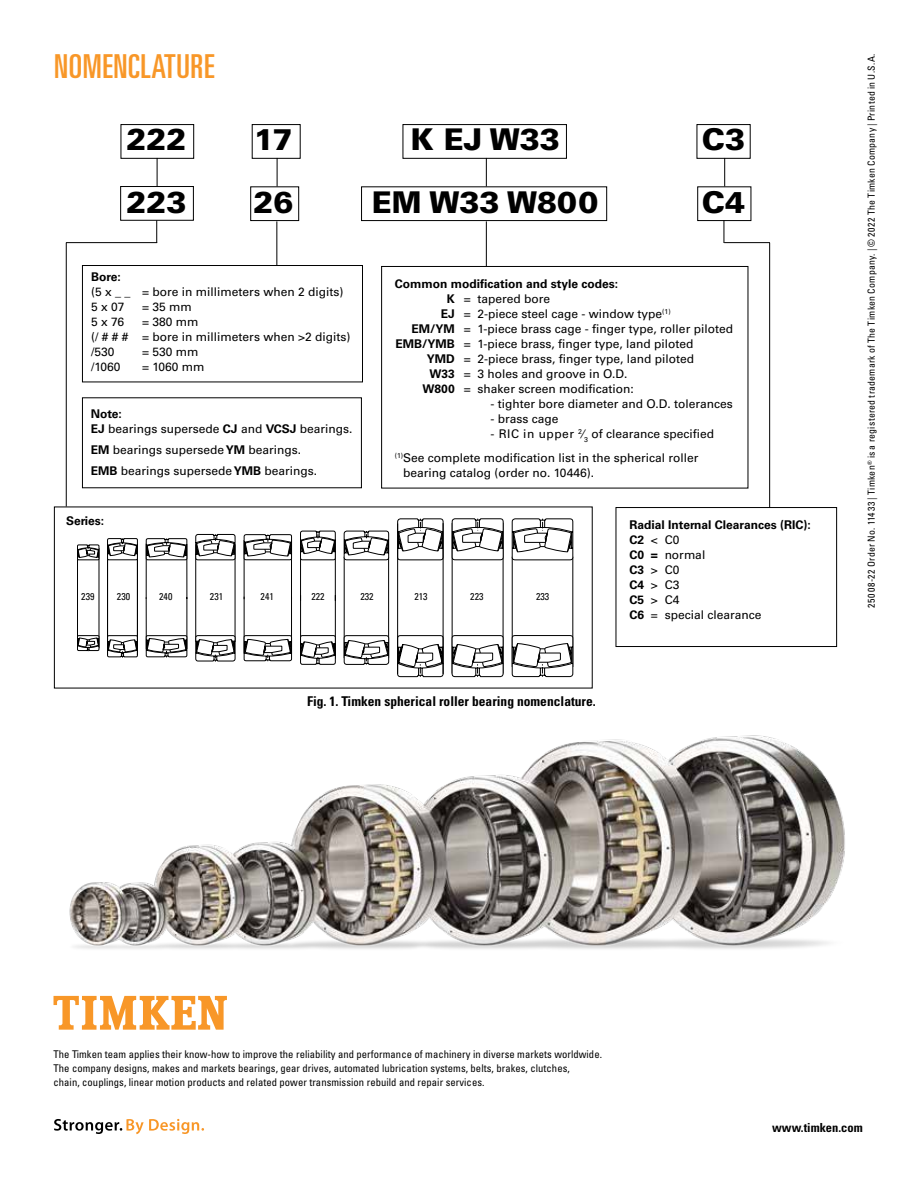
<style>
.page{position:relative;width:918px;height:1188px;background:#fff}
.page>*{position:absolute;margin:0;border:0;box-sizing:border-box;transform-origin:0 0}
.t1{font:ultra-condensed 33px "Univers LT Std";letter-spacing:.02em;color:#f89728}
.t2{font:900 30px "Univers LT Std";color:#000}
.t3{font:700 condensed 13.5px "Univers LT Std";color:#000}
.t4{font:700 condensed 12.45px "Univers LT Std";color:#000}
.t5{font:12px/15px "Univers LT Std";color:#000}
.t6{font:700 12px/15px "Univers LT Std";color:#000}
.t7{font:condensed 10.65px/14.2px "Univers LT Std";letter-spacing:.005em;color:#000}
.t8{font:condensed 9.9px "Univers LT Std";color:#000}
.t9{font:700 condensed 9.9px "Univers LT Std";color:#000}
.t10{font:condensed 9.75px "Univers LT Std";letter-spacing:.03em;color:#000}
.s1{font-weight:700}
.s2{font-weight:400}
</style>
<div class="page">
<svg style="left:54px;top:996px;width:173px;height:34px"></svg>
<svg style="left:54px;top:1119px;width:150px;height:15px"></svg>
<div style="left:121px;top:124px;width:73px;height:35px;border:1px solid #000"></div>
<div style="left:120px;top:186px;width:74px;height:35px;border:1px solid #000"></div>
<div style="left:252px;top:124px;width:49px;height:35px;border:1px solid #000"></div>
<div style="left:250px;top:186px;width:49px;height:35px;border:1px solid #000"></div>
<div style="left:361px;top:186px;width:246px;height:35px;border:1px solid #000"></div>
<div style="left:403px;top:124px;width:164px;height:35px;border:1px solid #000"></div>
<div style="left:697px;top:124px;width:54px;height:35px;border:1px solid #000"></div>
<div style="left:697px;top:186px;width:54px;height:35px;border:1px solid #000"></div>
<svg style="left:724px;top:158px;width:1px;height:28px"></svg>
<svg style="left:724px;top:220px;width:1px;height:22px"></svg>
<svg style="left:486px;top:158px;width:1px;height:28px"></svg>
<hr style="left:486px;top:221px;width:1px;height:46px;background:#000">
<svg style="left:277px;top:158px;width:1px;height:28px"></svg>
<hr style="left:724px;top:242px;width:46px;height:1px;background:#000">
<svg style="left:156px;top:220px;width:1px;height:22px"></svg>
<hr style="left:66px;top:242px;width:91px;height:1px;background:#000">
<hr style="left:66px;top:243px;width:1px;height:264px;background:#000">
<hr style="left:769px;top:243px;width:1px;height:297px;background:#000">
<svg style="left:157px;top:158px;width:1px;height:28px"></svg>
<hr style="left:276px;top:221px;width:1px;height:44px;background:#000">
<div style="left:381px;top:266px;width:367px;height:222px;border:1px solid #000"></div>
<img style="left:69px;top:735px;width:776px;height:214px">
<div style="left:82px;top:265px;width:281px;height:117px;border:1px solid #000"></div>
<svg style="left:107px;top:634px;width:31px;height:24px"></svg>
<hr style="left:107px;top:550px;width:1px;height:105px;background:#000">
<hr style="left:137px;top:550px;width:1px;height:105px;background:#000">
<svg style="left:107px;top:538px;width:31px;height:24px"></svg>
<hr style="left:195px;top:544px;width:1px;height:98px;background:#000">
<hr style="left:235px;top:544px;width:1px;height:98px;background:#000">
<svg style="left:195px;top:534px;width:41px;height:27px"></svg>
<svg style="left:195px;top:635px;width:41px;height:27px"></svg>
<hr style="left:388px;top:557px;width:1px;height:101px;background:#000">
<hr style="left:344px;top:557px;width:1px;height:101px;background:#000">
<svg style="left:343px;top:530px;width:47px;height:31px"></svg>
<svg style="left:343px;top:635px;width:47px;height:30px"></svg>
<hr style="left:77px;top:548px;width:1px;height:100px;background:#000">
<hr style="left:99px;top:548px;width:1px;height:100px;background:#000">
<svg style="left:77px;top:632px;width:23px;height:19px"></svg>
<svg style="left:77px;top:544px;width:23px;height:20px"></svg>
<hr style="left:146px;top:544px;width:1px;height:55px;background:#000">
<hr style="left:186px;top:544px;width:1px;height:55px;background:#000">
<hr style="left:186px;top:597px;width:1px;height:52px;background:#000">
<hr style="left:146px;top:597px;width:1px;height:52px;background:#000">
<svg style="left:145px;top:538px;width:43px;height:25px"></svg>
<svg style="left:145px;top:632px;width:43px;height:26px"></svg>
<hr style="left:244px;top:540px;width:1px;height:59px;background:#000">
<hr style="left:291px;top:540px;width:1px;height:59px;background:#000">
<hr style="left:291px;top:597px;width:1px;height:57px;background:#000">
<hr style="left:244px;top:597px;width:1px;height:57px;background:#000">
<svg style="left:243px;top:534px;width:49px;height:28px"></svg>
<svg style="left:243px;top:633px;width:49px;height:29px"></svg>
<hr style="left:300px;top:540px;width:1px;height:61px;background:#000">
<hr style="left:335px;top:540px;width:1px;height:61px;background:#000">
<hr style="left:335px;top:595px;width:1px;height:64px;background:#000">
<hr style="left:300px;top:595px;width:1px;height:64px;background:#000">
<svg style="left:300px;top:530px;width:36px;height:31px"></svg>
<svg style="left:300px;top:635px;width:36px;height:30px"></svg>
<svg style="left:397px;top:518px;width:47px;height:43px"></svg>
<svg style="left:397px;top:635px;width:47px;height:42px"></svg>
<hr style="left:397px;top:524px;width:1px;height:150px;background:#000">
<hr style="left:443px;top:523px;width:1px;height:151px;background:#000">
<hr style="left:452px;top:523px;width:1px;height:151px;background:#000">
<hr style="left:503px;top:523px;width:1px;height:151px;background:#000">
<svg style="left:451px;top:518px;width:53px;height:43px"></svg>
<svg style="left:451px;top:635px;width:53px;height:42px"></svg>
<hr style="left:572px;top:557px;width:1px;height:110px;background:#000">
<hr style="left:512px;top:557px;width:1px;height:110px;background:#000">
<svg style="left:511px;top:518px;width:62px;height:43px"></svg>
<svg style="left:511px;top:635px;width:62px;height:42px"></svg>
<div style="left:616px;top:507px;width:221px;height:140px;border:1px solid #000"></div>
<h1 class="t1" style="left:54px;top:47px;width:162px">NOMENCLATURE</h1>
<p class="t10" style="left:865px;top:608px;width:556px;rotate:-90deg">250 08-22 Order No. 11433 | Timken<sup>®</sup> is a registered trademark of The Timken Company. | © 2022 The Timken Company | Printed in U.S.A.</p>
<h2 class="t2" style="left:127px;top:120px;width:62px">222</h2>
<h2 class="t2" style="left:254px;top:120px;width:40px">17</h2>
<h2 class="t2" style="left:410px;top:120px;width:151px">K EJ W33</h2>
<h2 class="t2" style="left:702px;top:120px;width:45px">C3</h2>
<h2 class="t2" style="left:127px;top:183px;width:62px">223</h2>
<h2 class="t2" style="left:254px;top:183px;width:42px">26</h2>
<h2 class="t2" style="left:372px;top:183px;width:228px">EM W33 W800</h2>
<h2 class="t2" style="left:702px;top:183px;width:45px">C4</h2>
<p class="t6" style="left:91px;top:270px;width:31px">Bore:</p>
<p class="t5" style="left:91px;top:285px;width:254px">(5 x _ _ = bore in millimeters when 2 digits)<br>5 x 07</p>
<p class="t6" style="left:395px;top:277px;width:225px">Common modification and style codes:</p>
<p class="t5" style="left:447px;top:292px;width:105px"><span class="s1">K</span> = tapered bore</p>
<p class="t5" style="left:441px;top:307px;width:231px"><span class="s1">EJ</span> = 2-piece steel cage - window type<sup>(1)</sup></p>
<p class="t5" style="left:411px;top:322px;width:323px"><span class="s1">EM/YM</span> = 1-piece brass cage - finger type, roller piloted</p>
<p class="t5" style="left:395px;top:337px;width:300px"><span class="s1">EMB/YMB</span> = 1-piece brass, finger type, land piloted</p>
<p class="t5" style="left:427px;top:352px;width:269px"><span class="s1">YMD</span> = 2-piece brass, finger type, land piloted</p>
<p class="t5" style="left:429px;top:367px;width:200px"><span class="s1">W33</span> = 3 holes and groove in O.D.</p>
<p class="t5" style="left:422px;top:382px;width:213px"><span class="s1">W800</span> = shaker screen modification:</p>
<p class="t5" style="left:490px;top:397px;width:244px">- tighter bore diameter and O.D. tolerances</p>
<p class="t5" style="left:490px;top:412px;width:70px">- brass cage</p>
<p class="t5" style="left:395px;top:422px;width:321px;line-height:24px;text-indent:96px">- RIC in upper <sup>2</sup>⁄<sub>3</sub> of clearance specified <sup>(1)</sup>See complete modification list in the spherical roller</p>
<p class="t5" style="left:403px;top:465px;width:192px">bearing catalog (order no. 10446).</p>
<p class="t5" style="left:142px;top:300px;width:51px">= 35 mm</p>
<p class="t5" style="left:91px;top:315px;width:261px;text-indent:51px">= 380 mm<br>(/ # # # = bore in millimeters when &gt;2 digits) /530</p>
<p class="t5" style="left:91px;top:315px;width:34px">5 x 76</p>
<p class="t5" style="left:142px;top:345px;width:58px">= 530 mm</p>
<p class="t5" style="left:91px;top:360px;width:31px">/1060</p>
<p class="t5" style="left:142px;top:360px;width:64px">= 1060 mm</p>
<p class="t5" style="left:91px;top:406px;width:263px"><span class="s1">Note:<br>EJ</span> bearings supersede <span class="s1">CJ</span> and <span class="s1">VCSJ</span> bearings.</p>
<p class="t5" style="left:91px;top:439px;width:228px;line-height:21px"><span class="s1">EM</span> bearings supersede <span class="s1">YM</span> bearings.<br><span class="s1">EMB</span> bearings supersede <span class="s1">YMB</span> bearings.</p>
<p class="t6" style="left:66px;top:514px;width:40px">Series:</p>
<p class="t6" style="left:630px;top:518px;width:183px">Radial Internal Clearances (RIC):<br>C2 <span class="s2">&lt; C0<br></span>C0 = <span class="s2">normal<br></span>C3 <span class="s2">&gt; C0<br></span>C4 <span class="s2">&gt; C3<br></span>C5 <span class="s2">&gt; C4<br></span>C6 <span class="s2">= special clearance</span></p>
<p class="t8" style="left:81px;top:590px;width:15px">239</p>
<p class="t8" style="left:117px;top:590px;width:15px">230</p>
<p class="t8" style="left:159px;top:590px;width:15px">240</p>
<p class="t8" style="left:210px;top:590px;width:15px">231</p>
<p class="t8" style="left:261px;top:590px;width:15px">241</p>
<p class="t8" style="left:311px;top:590px;width:15px">222</p>
<p class="t8" style="left:360px;top:590px;width:15px">232</p>
<p class="t8" style="left:414px;top:590px;width:15px">213</p>
<p class="t8" style="left:470px;top:590px;width:15px">223</p>
<p class="t8" style="left:536px;top:590px;width:15px">233</p>
<p class="t9" style="left:312px;top:692px;width:15px">222</p>
<p class="t9" style="left:360px;top:692px;width:15px">232</p>
<p class="t9" style="left:413px;top:692px;width:15px">213</p>
<p class="t9" style="left:470px;top:692px;width:15px">223</p>
<p class="t9" style="left:536px;top:692px;width:15px">233</p>
<p class="t3" style="left:307px;top:693px;width:290px">Fig. 1. Timken spherical roller bearing nomenclature.</p>
<p class="t7" style="left:54px;top:1047px;width:550px">The Timken team applies their know-how to improve the reliability and performance of machinery in diverse markets worldwide.<br>The company designs, makes and markets bearings, gear drives, automated lubrication systems, belts, brakes, clutches,<br>chain, couplings, linear motion products and related power transmission rebuild and repair services.</p>
<p class="t4" style="left:772px;top:1120px;width:92px">www.timken.com</p>
</div>
